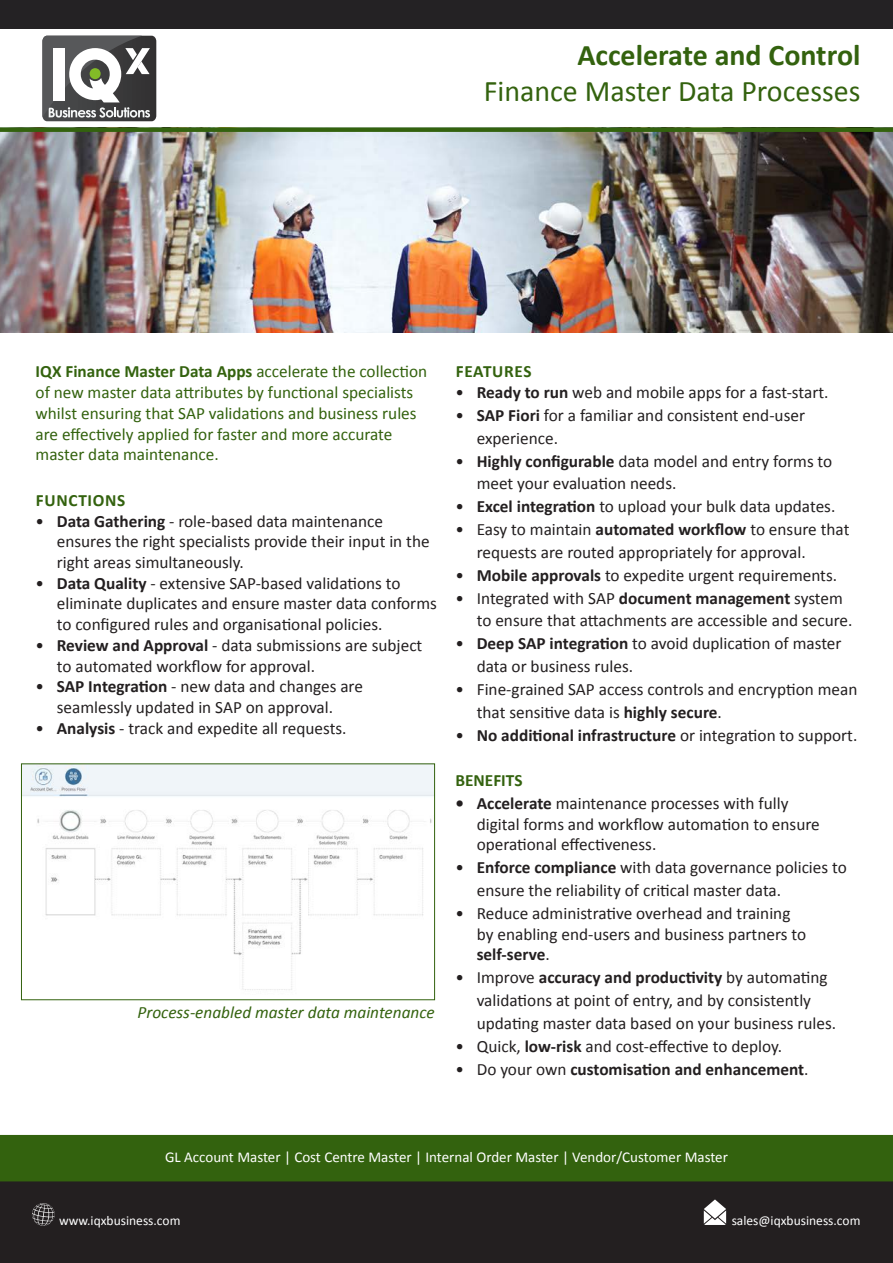
<style>
.page{position:relative;width:893px;height:1263px;background:#fff}
.page>*{position:absolute;margin:0;border:0;box-sizing:border-box;transform-origin:0 0}
.t1{font:30px "Calibri";color:#33620e}
.t2{font:700 30px "Calibri";color:#33620e}
.t3{font:17.25px/20.7px "Calibri";color:#231f20}
.t4{font:17.25px/20.7px "Calibri";color:#33620e}
.t5{font:700 17.25px "Calibri";color:#231f20}
.t6{font:italic 17.25px "Calibri";color:#33620e}
.t7{font:700 17.25px "Calibri";letter-spacing:.04em;color:#33620e}
.t8{font:700 17.25px "Calibri";color:#33620e}
.t9{font:15px "Calibri";color:#fff}
.t10{font:13.5px "Calibri";color:#fff}
.s1{font-weight:700}
.s2{font-weight:400}
</style>
<div class="page">
<img style="left:0;top:132px;width:893px;height:201px">
<div style="left:0;top:0;width:893px;height:28px;background:#242224"></div>
<div style="left:0;top:127px;width:893px;height:5px;background:#33620e"></div>
<svg style="left:42px;top:36px;width:114px;height:85px"></svg>
<div style="left:0;top:1160px;width:893px;height:103px;background:#231f20"></div>
<svg style="left:704px;top:1199px;width:22px;height:26px"></svg>
<svg style="left:32px;top:1203px;width:23px;height:23px"></svg>
<div style="left:0;top:1135px;width:893px;height:46px;background:#33620e"></div>
<img style="left:23px;top:766px;width:410px;height:224px">
<div style="left:21px;top:764px;width:414px;height:236px;border:1px solid #33620e"></div>
<p class="t2" style="left:577px;top:37px;width:285px">Accelerate and Control</p>
<p class="t1" style="left:484px;top:73px;width:378px">Finance Master Data Processes</p>
<p class="t4" style="left:36px;top:361px;width:393px"><span class="s1">IQX Finance Master Data Apps</span> accelerate the collection of new master data attributes by functional specialists whilst ensuring that SAP validations and business rules are effectively applied for faster and more accurate master data maintenance.</p>
<p class="t7" style="left:36px;top:489px;width:91px">FUNCTIONS</p>
<p class="t3" style="left:57px;top:510px;width:374px;text-indent:-21px">• <span class="s1">Data Gathering</span> - role-based data maintenance ensures the right specialists provide their input in the right areas simultaneously.</p>
<p class="t3" style="left:36px;top:572px;width:367px">• <span class="s1">Data Quality</span> - extensive SAP-based validations to</p>
<p class="t3" style="left:57px;top:592px;width:382px">eliminate duplicates and ensure master data conforms</p>
<p class="t3" style="left:57px;top:613px;width:327px">to configured rules and organisational policies.</p>
<p class="t3" style="left:36px;top:634px;width:388px">• <span class="s1">Review and Approval</span> - data submissions are subject</p>
<p class="t3" style="left:57px;top:655px;width:260px">to automated workflow for approval.</p>
<p class="t3" style="left:36px;top:675px;width:329px;text-align:center">• <span class="s1">SAP Integration</span> - new data and changes are seamlessly updated in SAP on approval.</p>
<p class="t3" style="left:36px;top:717px;width:313px">• <span class="s1">Analysis</span> - track and expedite all requests.</p>
<p class="t6" style="left:138px;top:1000px;width:299px">Process-enabled master data maintenance</p>
<p class="t7" style="left:456px;top:361px;width:77px">FEATURES</p>
<p class="t3" style="left:455px;top:381px;width:374px">• <span class="s1">Ready to run</span> web and mobile apps for a fast-start.</p>
<p class="t3" style="left:455px;top:404px;width:351px">• <span class="s1">SAP Fiori</span> for a familiar and consistent end-user</p>
<p class="t3" style="left:477px;top:427px;width:83px">experience.</p>
<p class="t3" style="left:455px;top:450px;width:378px">• <span class="s1">Highly configurable</span> data model and entry forms to</p>
<p class="t3" style="left:477px;top:473px;width:201px">meet your evaluation needs.</p>
<p class="t3" style="left:455px;top:495px;width:381px">• <span class="s1">Excel integration</span> to upload your bulk data updates.</p>
<p class="t3" style="left:455px;top:518px;width:395px">• Easy to maintain <span class="s1">automated workflow</span> to ensure that</p>
<p class="t3" style="left:477px;top:541px;width:330px">requests are routed appropriately for approval.</p>
<p class="t3" style="left:455px;top:564px;width:383px">• <span class="s1">Mobile approvals</span> to expedite urgent requirements.</p>
<p class="t3" style="left:455px;top:587px;width:389px">• Integrated with SAP <span class="s1">document management</span> system</p>
<p class="t3" style="left:477px;top:609px;width:377px">to ensure that attachments are accessible and secure.</p>
<p class="t3" style="left:455px;top:632px;width:388px">• <span class="s1">Deep SAP integration</span> to avoid duplication of master</p>
<p class="t3" style="left:477px;top:655px;width:158px">data or business rules.</p>
<p class="t3" style="left:455px;top:678px;width:403px">• Fine-grained SAP access controls and encryption mean</p>
<p class="t3" style="left:477px;top:701px;width:247px">that sensitive data is <span class="s1">highly secure</span>.</p>
<p class="t5" style="left:455px;top:724px;width:403px"><span class="s2">•</span> No additional infrastructure <span class="s2">or integration to support.</span></p>
<p class="t8" style="left:455px;top:770px;width:68px">BENEFITS</p>
<p class="t3" style="left:477px;top:792px;width:345px;text-indent:-21px"><span class="s1">• Accelerate</span> maintenance processes with fully digital forms and workflow automation to ensure operational effectiveness.</p>
<p class="t3" style="left:455px;top:856px;width:393px">• <span class="s1">Enforce compliance</span> with data governance policies to</p>
<p class="t3" style="left:477px;top:879px;width:306px">ensure the reliability of critical master data.</p>
<p class="t3" style="left:477px;top:902px;width:331px;text-indent:-21px">• Reduce administrative overhead and training by enabling end-users and business partners to <span class="s1">self-serve</span>.</p>
<p class="t5" style="left:455px;top:967px;width:374px"><span class="s2">• Improve</span> accuracy and productivity <span class="s2">by automating</span></p>
<p class="t3" style="left:477px;top:989px;width:336px">validations at point of entry, and by consistently</p>
<p class="t3" style="left:477px;top:1012px;width:361px">updating master data based on your business rules.</p>
<p class="t3" style="left:455px;top:1035px;width:328px">• Quick, <span class="s1">low-risk</span> and cost-effective to deploy.</p>
<p class="t5" style="left:455px;top:1058px;width:355px"><span class="s2">• Do your own</span> customisation and enhancement<span class="s2">.</span></p>
<p class="t9" style="left:165px;top:1148px;width:564px">GL Account Master | Cost Centre Master | Internal Order Master | Vendor/Customer Master</p>
<p class="t10" style="left:59px;top:1212px;width:123px">www.iqxbusiness.com</p>
<p class="t10" style="left:732px;top:1212px;width:130px">sales@iqxbusiness.com</p>
</div>
